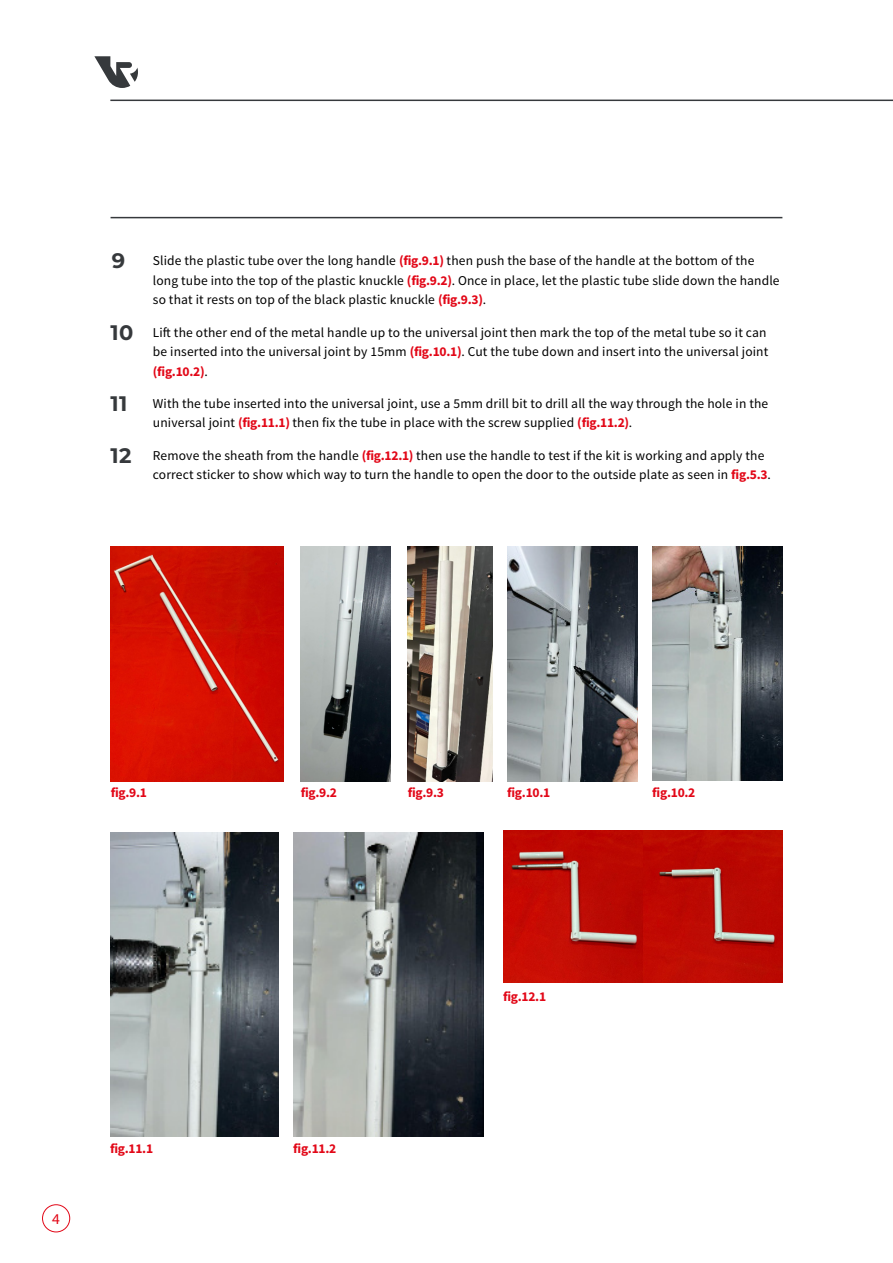
<style>
.page{position:relative;width:893px;height:1263px;background:#fff}
.page>*{position:absolute;margin:0;border:0;box-sizing:border-box;transform-origin:0 0}
.t1{font:700 21px "Montserrat";color:#36393c}
.t2{font:15px "Myriad Pro";color:#e20717}
.t3{font:13.5px/19.5px "Source Sans Pro";letter-spacing:.01em;color:#000}
.t4{font:700 13.5px "Source Sans Pro";letter-spacing:-.02em;color:#e20717}
.s1{font-weight:700;color:#e20717}
.s2{font-family:"Montserrat";font-weight:700;font-size:21px;color:#36393c}
</style>
<div class="page">
<div style="left:42px;top:1204px;width:28px;height:28px;border:1px solid #e20717;border-radius:50%"></div>
<svg style="left:94px;top:56px;width:44px;height:32px"></svg>
<hr style="left:110px;top:100px;width:783px;height:1px;background:#36393c">
<hr style="left:111px;top:217px;width:671px;height:1px;background:#36393c">
<img style="left:407px;top:546px;width:85px;height:236px">
<img style="left:111px;top:546px;width:172px;height:235px">
<img style="left:301px;top:546px;width:89px;height:236px">
<img style="left:507px;top:546px;width:130px;height:236px">
<img style="left:652px;top:546px;width:130px;height:235px">
<img style="left:110px;top:832px;width:168px;height:304px">
<img style="left:293px;top:832px;width:191px;height:304px">
<img style="left:503px;top:830px;width:279px;height:152px">
<h1 class="t1" style="left:112px;top:246px;width:15px">9</h1>
<p class="t3" style="left:153px;top:251px;width:628px">Slide the plastic tube over the long handle <span class="s1">(fig.9.1)</span> then push the base of the handle at the bottom of the long tube into the top of the plastic knuckle <span class="s1">(fig.9.2)</span>. Once in place, let the plastic tube slide down the handle so that it rests on top of the black plastic knuckle <span class="s1">(fig.9.3)</span>.</p>
<p class="t3" style="left:153px;top:323px;width:617px;text-indent:-43px"><span class="s2">10</span> Lift the other end of the metal handle up to the universal joint then mark the top of the metal tube so it can be inserted into the universal joint by 15mm <span class="s1">(fig.10.1)</span>. Cut the tube down and insert into the universal joint <span class="s1">(fig.10.2)</span>.</p>
<p class="t3" style="left:153px;top:394px;width:617px;text-indent:-43px"><span class="s2">11</span> With the tube inserted into the universal joint, use a 5mm drill bit to drill all the way through the hole in the universal joint <span class="s1">(fig.11.1)</span> then fix the tube in place with the screw supplied <span class="s1">(fig.11.2)</span>.</p>
<p class="t3" style="left:153px;top:446px;width:619px;text-indent:-43px"><span class="s2">12</span> Remove the sheath from the handle <span class="s1">(fig.12.1)</span> then use the handle to test if the kit is working and apply the correct sticker to show which way to turn the handle to open the door to the outside plate as seen in <span class="s1">fig.5.3</span>.</p>
<p class="t4" style="left:111px;top:784px;width:38px">fig.9.1</p>
<p class="t4" style="left:301px;top:784px;width:38px">fig.9.2</p>
<p class="t4" style="left:408px;top:784px;width:38px">fig.9.3</p>
<p class="t4" style="left:507px;top:784px;width:45px">fig.10.1</p>
<p class="t4" style="left:652px;top:784px;width:45px">fig.10.2</p>
<p class="t2" style="left:52px;top:1209px;width:9px">4</p>
<p class="t4" style="left:110px;top:1140px;width:45px">fig.11.1</p>
<p class="t4" style="left:293px;top:1140px;width:45px">fig.11.2</p>
<p class="t4" style="left:503px;top:988px;width:45px">fig.12.1</p>
</div>
